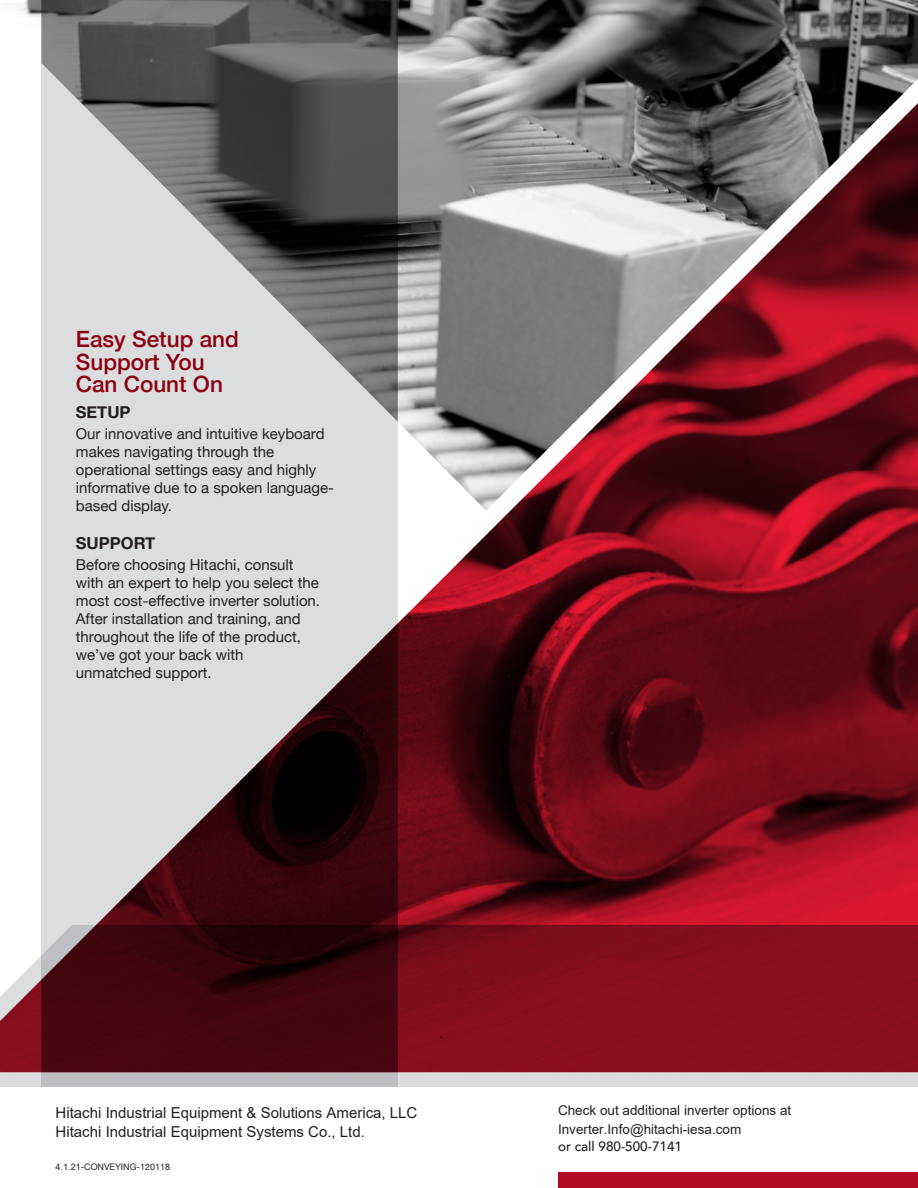
<style>
.page{position:relative;width:918px;height:1188px;background:#fff}
.page>*{position:absolute;margin:0;border:0;box-sizing:border-box;transform-origin:0 0}
.t1{font:500 22.5px/22.5px "Helvetica Neue";color:#8b0110}
.Sub_Head{font:700 16.5px "Helvetica Neue";color:#231f20}
.Body_Copy{font:15px/18px "Helvetica Neue";color:#231f20}
.t2{font:15px/18.8px "Arial";color:#231f20}
.t3{font:13.5px/18.8px "Arial";color:#231f20}
.t4{font:500 13.5px "Avenir";color:#231f20}
.t5{font:9px "Helvetica Neue";color:#231f20}
.s1{font-family:"Arial"}
</style>
<div class="page">
<img style="left:398px;top:511px;width:520px;height:414px">
<div style="left:41px;top:0;width:357px;height:1072px;background:#dcdddf"></div>
<img style="left:4px;top:0;width:914px;height:511px">
<svg style="left:96px;top:623px;width:302px;height:302px"></svg>
<svg style="left:41px;top:0;width:357px;height:422px"></svg>
<svg style="left:0;top:925px;width:918px;height:147px;background:#690a16"></svg>
<div style="left:0;top:1072px;width:918px;height:15px;background:#dcdddf"></div>
<svg style="left:0;top:925px;width:96px;height:110px"></svg>
<div style="left:41px;top:1072px;width:357px;height:15px;background:#bdbfc3"></div>
<div style="left:558px;top:1173px;width:360px;height:15px;background:#b00c22"></div>
<p class="t1" style="left:76px;top:326px;width:164px">Easy Setup and<br>Support You<br>Can Count On</p>
<p class="Sub_Head" style="left:76px;top:399px;width:56px">SETUP</p>
<p class="Body_Copy" style="left:76px;top:425px;width:260px">Our innovative and intuitive keyboard makes navigating through the operational settings easy and highly informative due to a spoken language&shy;based display.</p>
<p class="Sub_Head" style="left:76px;top:530px;width:81px">SUPPORT</p>
<p class="Body_Copy" style="left:76px;top:556px;width:246px">Before choosing Hitachi, consult with an expert to help you select the most cost-effective inverter solution.<br>After installation and training, and throughout the life of the product, we’ve got your back with unmatched support.</p>
<p class="t2" style="left:56px;top:1103px;width:363px">Hitachi Industrial Equipment &amp; Solutions America, LLC<br>Hitachi Industrial Equipment Systems Co., Ltd.</p>
<p class="t5" style="left:56px;top:1160px;width:116px"><span class="s1">4.1.21</span>-CONVEYING-120118</p>
<p class="t3" style="left:558px;top:1101px;width:235px">Check out additional inverter options at<br>Inverter.Info@hitachi-iesa.com</p>
<p class="t4" style="left:558px;top:1135px;width:126px">or call 980-500-7141</p>
</div>
